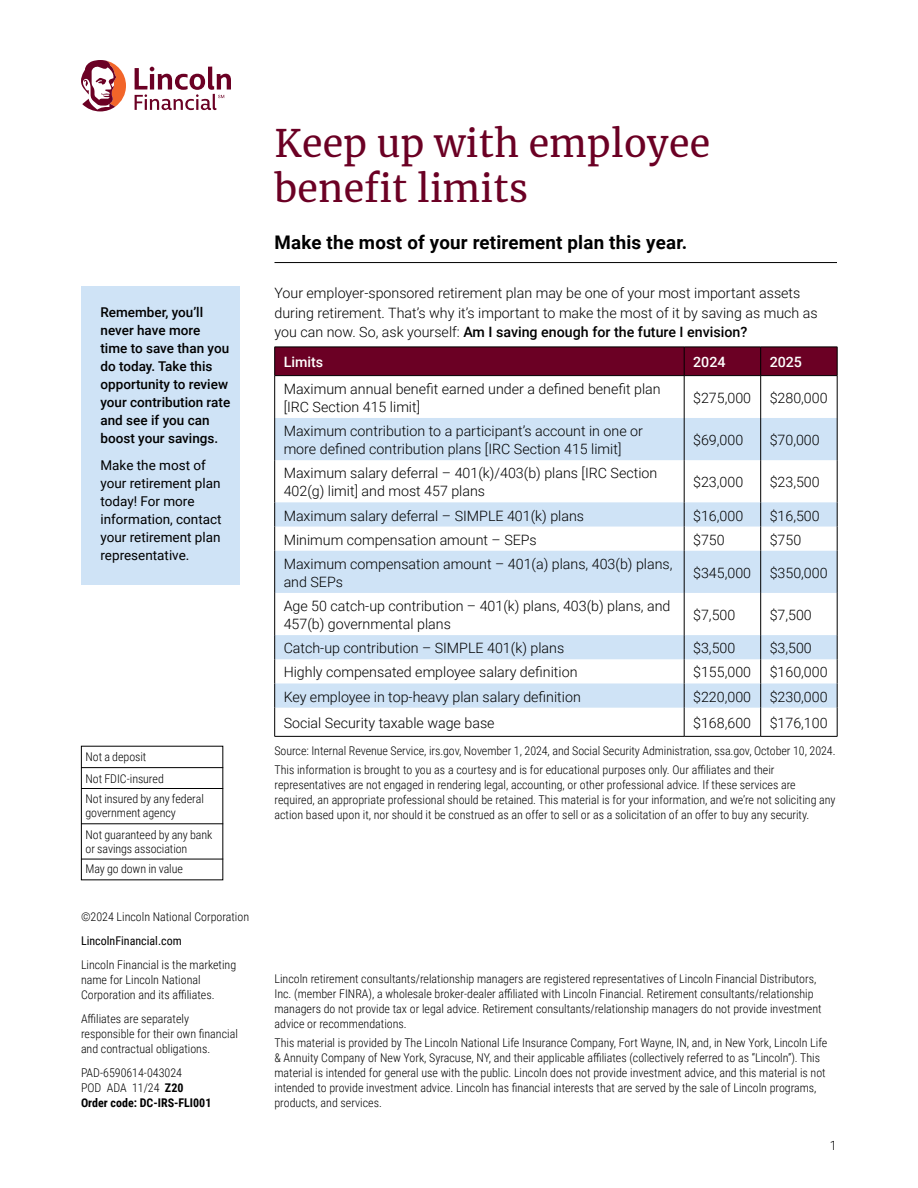
<style>
.page{position:relative;width:918px;height:1188px;background:#fff}
.page>*{position:absolute;margin:0;border:0;box-sizing:border-box;transform-origin:0 0}
.Headline{font:37.5px/45px "Merriweather";letter-spacing:.01em;color:#6b0024}
.Subtitle{font:700 18.75px "Roboto";letter-spacing:.01em;color:#000}
.Table_-_Figures{font:300 14.25px/18px "Roboto";color:#000}
.Body_Copy{font:300 14.25px/19.5px "Roboto";color:#000}
.Table_-_Headers{font:500 14.25px "Roboto";color:#fff}
.Caption_Header{font:500 13.5px/18px "Roboto";color:#000}
.Caption_Header-2{font:13.5px/18px "Roboto";color:#000}
.t1{font:300 12.75px "Roboto";color:#000}
.Disclosure_-_8_10_Light{font:300 12px/15px "Roboto Condensed";color:#000}
.Bank_Box_-_Back_Page{font:300 12px/14.2px "Roboto Condensed";letter-spacing:-.005em;color:#000}
.Disclosure_-_8_10_Light-2{font:12px "Roboto Condensed";color:#000}
.s1{font-weight:700}
.s2{font-weight:500}
</style>
<div class="page">
<hr style="left:274px;top:262px;width:563px;height:1px;background:#000">
<div style="left:81px;top:287px;width:159px;height:298px;background:#cfe3f6"></div>
<svg style="left:275px;top:418px;width:562px;height:290px;fill:#cfe3f6"></svg>
<hr style="left:684px;top:460px;width:1px;height:42px;background:#000">
<hr style="left:760px;top:460px;width:1px;height:42px;background:#000">
<svg style="left:684px;top:502px;width:1px;height:49px"></svg>
<svg style="left:760px;top:502px;width:1px;height:49px"></svg>
<hr style="left:684px;top:551px;width:1px;height:42px;background:#000">
<hr style="left:760px;top:551px;width:1px;height:42px;background:#000">
<hr style="left:684px;top:593px;width:1px;height:42px;background:#000">
<hr style="left:760px;top:593px;width:1px;height:42px;background:#000">
<hr style="left:684px;top:376px;width:1px;height:42px;background:#000">
<hr style="left:684px;top:418px;width:1px;height:42px;background:#000">
<svg style="left:684px;top:635px;width:1px;height:101px"></svg>
<hr style="left:760px;top:376px;width:1px;height:42px;background:#000">
<hr style="left:760px;top:418px;width:1px;height:42px;background:#000">
<svg style="left:760px;top:635px;width:1px;height:101px"></svg>
<hr style="left:274px;top:376px;width:1px;height:42px;background:#000">
<hr style="left:837px;top:376px;width:1px;height:42px;background:#000">
<hr style="left:274px;top:418px;width:1px;height:42px;background:#000">
<hr style="left:837px;top:418px;width:1px;height:42px;background:#000">
<hr style="left:274px;top:460px;width:1px;height:42px;background:#000">
<hr style="left:837px;top:460px;width:1px;height:42px;background:#000">
<svg style="left:274px;top:502px;width:1px;height:49px"></svg>
<svg style="left:837px;top:502px;width:1px;height:49px"></svg>
<hr style="left:274px;top:551px;width:1px;height:42px;background:#000">
<hr style="left:837px;top:551px;width:1px;height:42px;background:#000">
<hr style="left:274px;top:593px;width:1px;height:42px;background:#000">
<hr style="left:837px;top:593px;width:1px;height:42px;background:#000">
<svg style="left:274px;top:635px;width:1px;height:101px"></svg>
<svg style="left:837px;top:635px;width:1px;height:101px"></svg>
<hr style="left:274px;top:736px;width:410px;height:1px;background:#000">
<hr style="left:684px;top:736px;width:77px;height:1px;background:#000">
<hr style="left:761px;top:736px;width:76px;height:1px;background:#000">
<div style="left:274px;top:347px;width:564px;height:29px;background:#6b0024"></div>
<hr style="left:274px;top:375px;width:410px;height:1px;background:#000">
<hr style="left:684px;top:375px;width:77px;height:1px;background:#000">
<hr style="left:761px;top:375px;width:76px;height:1px;background:#000">
<hr style="left:81px;top:859px;width:142px;height:1px;background:#000">
<hr style="left:81px;top:823px;width:142px;height:1px;background:#000">
<hr style="left:81px;top:788px;width:142px;height:1px;background:#000">
<hr style="left:81px;top:767px;width:142px;height:1px;background:#000">
<svg style="left:135px;top:67px;width:96px;height:43px"></svg>
<svg style="left:81px;top:60px;width:45px;height:51px"></svg>
<p class="Caption_Header" style="left:100px;top:302px;width:131px">Remember, you’ll never have more time to save than you do today. Take this opportunity to review your contribution rate and see if you can boost your savings.</p>
<p class="Caption_Header-2" style="left:100px;top:455px;width:123px">Make the most of your retirement plan today! For more information, contact your retirement plan representative.</p>
<p class="Bank_Box_-_Back_Page" style="left:86px;top:749px;width:62px">Not a deposit</p>
<p class="Bank_Box_-_Back_Page" style="left:86px;top:771px;width:80px">Not FDIC-insured</p>
<p class="Bank_Box_-_Back_Page" style="left:86px;top:791px;width:120px">Not insured by any federal government agency</p>
<p class="Bank_Box_-_Back_Page" style="left:86px;top:827px;width:128px">Not guaranteed by any bank or savings association</p>
<p class="Bank_Box_-_Back_Page" style="left:86px;top:861px;width:99px">May go down in value</p>
<p class="Disclosure_-_8_10_Light" style="left:81px;top:909px;width:170px">©2024 Lincoln National Corporation</p>
<p class="Disclosure_-_8_10_Light-2" style="left:81px;top:932px;width:102px">LincolnFinancial.com</p>
<p class="Disclosure_-_8_10_Light" style="left:81px;top:957px;width:157px">Lincoln Financial is the marketing name for Lincoln National<br>Corporation and its affiliates.</p>
<p class="Disclosure_-_8_10_Light" style="left:81px;top:1011px;width:158px">Affiliates are separately responsible for their own financial and contractual obligations.</p>
<p class="Disclosure_-_8_10_Light" style="left:81px;top:1065px;width:132px">PAD-6590614-043024<br>POD ADA 11/24 <span class="s1">Z20<br>Order code: DC-IRS-FLI001</span></p>
<h1 class="Headline" style="left:274px;top:120px;width:437px">Keep up with employee benefit limits</h1>
<p class="Subtitle" style="left:274px;top:229px;width:414px">Make the most of your retirement plan this year.</p>
<p class="Body_Copy" style="left:274px;top:283px;width:545px">Your employer-sponsored retirement plan may be one of your most important assets during retirement. That’s why it’s important to make the most of it by saving as much as you can now. So, ask yourself: <span class="s2">Am I saving enough for the future I envision?</span></p>
<p class="Table_-_Headers" style="left:284px;top:352px;width:41px">Limits</p>
<p class="Table_-_Headers" style="left:693px;top:352px;width:34px">2024</p>
<p class="Table_-_Headers" style="left:770px;top:352px;width:34px">2025</p>
<p class="Table_-_Figures" style="left:284px;top:379px;width:379px">Maximum annual benefit earned under a defined benefit plan [IRC Section 415 limit]</p>
<p class="Table_-_Figures" style="left:693px;top:388px;width:59px">$275,000</p>
<p class="Table_-_Figures" style="left:770px;top:388px;width:59px">$280,000</p>
<p class="Table_-_Figures" style="left:284px;top:422px;width:361px">Maximum contribution to a participant’s account in one or more defined contribution plans [IRC Section 415 limit]</p>
<p class="Table_-_Figures" style="left:693px;top:431px;width:52px">$69,000</p>
<p class="Table_-_Figures" style="left:770px;top:431px;width:52px">$70,000</p>
<p class="Table_-_Figures" style="left:284px;top:464px;width:375px">Maximum salary deferral – 401(k)/403(b) plans [IRC Section<br>402(g) limit] and most 457 plans</p>
<p class="Table_-_Figures" style="left:693px;top:473px;width:52px">$23,000</p>
<p class="Table_-_Figures" style="left:770px;top:473px;width:52px">$23,500</p>
<p class="Table_-_Figures" style="left:284px;top:506px;width:302px">Maximum salary deferral – SIMPLE 401(k) plans</p>
<p class="Table_-_Figures" style="left:693px;top:506px;width:52px">$16,000</p>
<p class="Table_-_Figures" style="left:770px;top:506px;width:52px">$16,500</p>
<p class="Table_-_Figures" style="left:284px;top:530px;width:255px">Minimum compensation amount – SEPs</p>
<p class="Table_-_Figures" style="left:693px;top:530px;width:33px">$750</p>
<p class="Table_-_Figures" style="left:770px;top:530px;width:33px">$750</p>
<p class="Table_-_Figures" style="left:284px;top:554px;width:390px">Maximum compensation amount – 401(a) plans, 403(b) plans, and SEPs</p>
<p class="Table_-_Figures" style="left:693px;top:563px;width:59px">$345,000</p>
<p class="Table_-_Figures" style="left:770px;top:563px;width:59px">$350,000</p>
<p class="Table_-_Figures" style="left:284px;top:597px;width:388px">Age 50 catch-up contribution – 401(k) plans, 403(b) plans, and<br>457(b) governmental plans</p>
<p class="Table_-_Figures" style="left:693px;top:606px;width:44px">$7,500</p>
<p class="Table_-_Figures" style="left:770px;top:606px;width:44px">$7,500</p>
<p class="Table_-_Figures" style="left:284px;top:639px;width:282px">Catch-up contribution – SIMPLE 401(k) plans</p>
<p class="Table_-_Figures" style="left:693px;top:639px;width:44px">$3,500</p>
<p class="Table_-_Figures" style="left:770px;top:639px;width:44px">$3,500</p>
<p class="Table_-_Figures" style="left:284px;top:663px;width:295px">Highly compensated employee salary definition</p>
<p class="Table_-_Figures" style="left:693px;top:663px;width:59px">$155,000</p>
<p class="Table_-_Figures" style="left:770px;top:663px;width:59px">$160,000</p>
<p class="Table_-_Figures" style="left:284px;top:687px;width:299px">Key employee in top-heavy plan salary definition</p>
<p class="Table_-_Figures" style="left:693px;top:687px;width:59px">$220,000</p>
<p class="Table_-_Figures" style="left:770px;top:687px;width:59px">$230,000</p>
<p class="Table_-_Figures" style="left:284px;top:714px;width:212px">Social Security taxable wage base</p>
<p class="Table_-_Figures" style="left:693px;top:714px;width:59px">$168,600</p>
<p class="Table_-_Figures" style="left:770px;top:714px;width:59px">$176,100</p>
<p class="Disclosure_-_8_10_Light" style="left:274px;top:743px;width:563px">Source: Internal Revenue Service, irs.gov, November 1, 2024, and Social Security Administration, ssa.gov, October 10, 2024.</p>
<p class="Disclosure_-_8_10_Light" style="left:274px;top:762px;width:563px">This information is brought to you as a courtesy and is for educational purposes only. Our affiliates and their representatives are not engaged in rendering legal, accounting, or other professional advice. If these services are required, an appropriate professional should be retained. This material is for your information, and we’re not soliciting any action based upon it, nor should it be construed as an offer to sell or as a solicitation of an offer to buy any security.</p>
<p class="Disclosure_-_8_10_Light" style="left:274px;top:970px;width:549px">Lincoln retirement consultants/relationship managers are registered representatives of Lincoln Financial Distributors, Inc. (member FINRA), a wholesale broker-dealer affiliated with Lincoln Financial. Retirement consultants/relationship managers do not provide tax or legal advice. Retirement consultants/relationship managers do not provide investment advice or recommendations.</p>
<p class="Disclosure_-_8_10_Light" style="left:274px;top:1035px;width:554px">This material is provided by The Lincoln National Life Insurance Company, Fort Wayne, IN, and, in New York, Lincoln Life &amp; Annuity Company of New York, Syracuse, NY, and their applicable affiliates (collectively referred to as “Lincoln”). This material is intended for general use with the public. Lincoln does not provide investment advice, and this material is not intended to provide investment advice. Lincoln has financial interests that are served by the sale of Lincoln programs, products, and services.</p>
<p class="t1" style="left:830px;top:1136px;width:9px">1</p>
</div>
